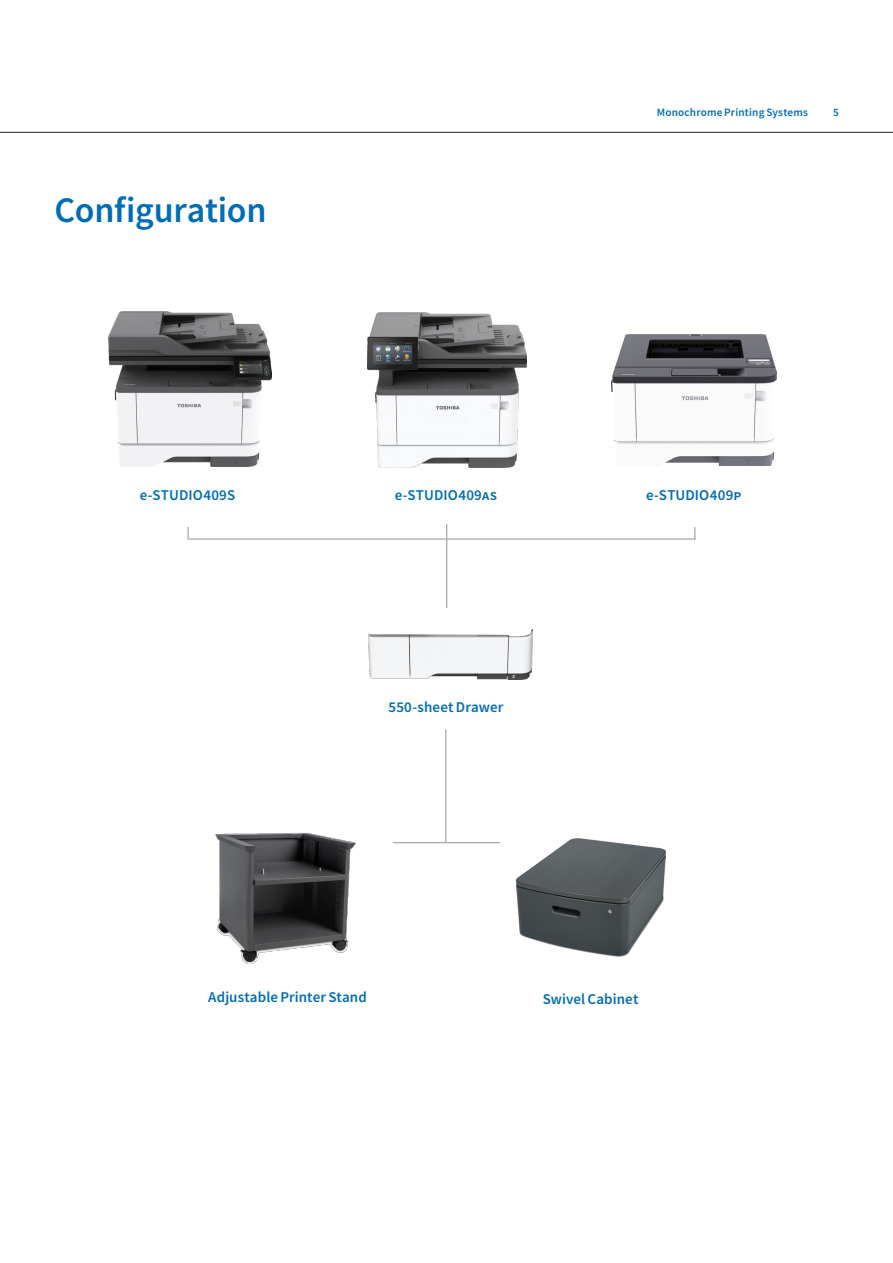
<style>
.page{position:relative;width:893px;height:1263px;background:#fff}
.page>*{position:absolute;margin:0;border:0;box-sizing:border-box;transform-origin:0 0}
.Headline_24pt{font:500 36px "Toshiba Sans";letter-spacing:-.01em;color:#006db7}
.Table_headline_10pt{font:500 15px "Toshiba Sans";letter-spacing:.005em;color:#006db7}
.t1{font:500 11.25px "Toshiba Sans";letter-spacing:.015em;color:#006db7}
</style>
<div class="page">
<hr style="left:0;top:132px;width:893px;height:1px;background:#231f20">
<img style="left:516px;top:838px;width:150px;height:119px">
<hr style="left:189px;top:538px;width:506px;height:2px;background:#a8a9ad">
<img style="left:367px;top:313px;width:159px;height:155px">
<img style="left:108px;top:311px;width:163px;height:155px">
<img style="left:612px;top:335px;width:165px;height:131px">
<img style="left:368px;top:629px;width:164px;height:51px">
<svg style="left:187px;top:527px;width:2px;height:13px"></svg>
<hr style="left:393px;top:842px;width:107px;height:1px;background:#a8a9ad">
<hr style="left:445px;top:729px;width:1px;height:113px;background:#a8a9ad">
<img style="left:215px;top:832px;width:141px;height:133px">
<hr style="left:446px;top:524px;width:1px;height:84px;background:#a8a9ad">
<svg style="left:694px;top:527px;width:1px;height:13px"></svg>
<p class="Headline_24pt" style="left:55px;top:187px;width:213px">Configuration</p>
<p class="t1" style="left:657px;top:105px;width:153px">Monochrome Printing Systems</p>
<p class="t1" style="left:833px;top:105px;width:7px">5</p>
<p class="Table_headline_10pt" style="left:140px;top:485px;width:97px">e-STUDIO409S</p>
<p class="Table_headline_10pt" style="left:395px;top:485px;width:104px">e-STUDIO409as</p>
<p class="Table_headline_10pt" style="left:646px;top:485px;width:97px">e-STUDIO409p</p>
<p class="Table_headline_10pt" style="left:389px;top:697px;width:116px">550-sheet Drawer</p>
<p class="Table_headline_10pt" style="left:208px;top:987px;width:160px">Adjustable Printer Stand</p>
<p class="Table_headline_10pt" style="left:543px;top:989px;width:97px">Swivel Cabinet</p>
</div>
